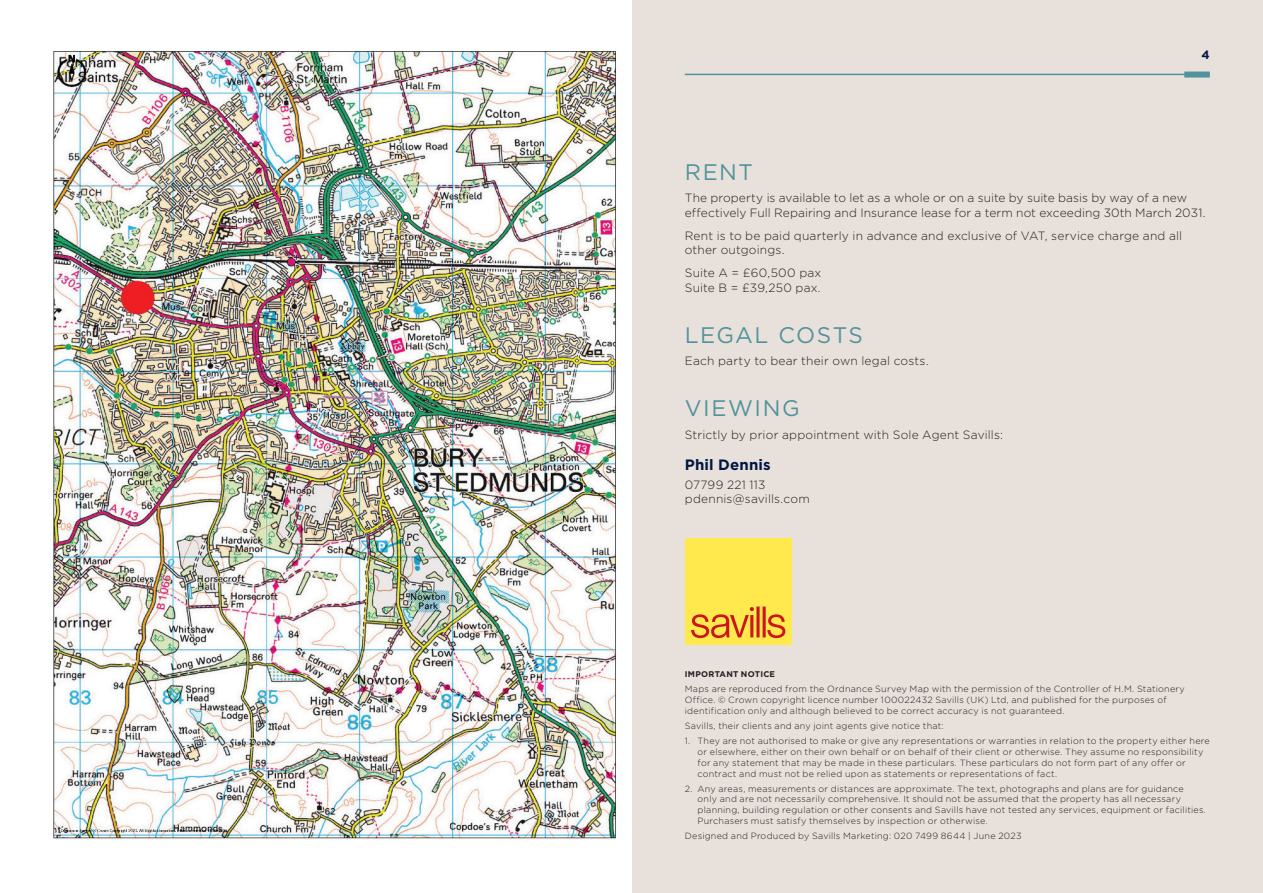
<style>
.page{position:relative;width:1263px;height:893px;background:#fff}
.page>*{position:absolute;margin:0;border:0;box-sizing:border-box;transform-origin:0 0}
.H1_-_Section_Header{font:22.5px "Gotham";letter-spacing:.065em;color:#51939c}
.H2_-_Subheading{font:700 15px "Gotham";letter-spacing:.01em;color:#001643}
.Body_copy{font:300 12px/14.4px "Gotham";letter-spacing:.01em;color:#231f20}
.t1{font:700 12px "Gotham";color:#001643}
.Disclaimer{font:300 9px/10.8px "Gotham";letter-spacing:.025em;color:#231f20}
.t2{font:700 8.25px "Gotham";letter-spacing:.03em;color:#231f20}
</style>
<div class="page">
<div style="left:632px;top:0;width:631px;height:893px;background:#e8e0db"></div>
<div style="left:685px;top:539px;width:106px;height:106px;background:#ffe94d"></div>
<svg style="left:691px;top:606px;width:94px;height:32px"></svg>
<div style="left:1184px;top:72px;width:26px;height:6px;background:#51939c"></div>
<hr style="left:685px;top:74px;width:525px;height:1px;background:#51939c">
<img style="left:53px;top:51px;width:564px;height:789px">
<h3 class="t1" style="left:1201px;top:48px;width:10px">4</h3>
<p class="H1_-_Section_Header" style="left:685px;top:157px;width:70px">RENT</p>
<p class="Body_copy" style="left:685px;top:191px;width:522px">The property is available to let as a whole or on a suite by suite basis by way of a new effectively Full Repairing and Insurance lease for a term not exceeding 30th March 2031.</p>
<p class="Body_copy" style="left:685px;top:228px;width:499px">Rent is to be paid quarterly in advance and exclusive of VAT, service charge and all other outgoings.</p>
<p class="Body_copy" style="left:685px;top:265px;width:138px">Suite A = £60,500 pax<br>Suite B = £39,250 pax.</p>
<p class="H1_-_Section_Header" style="left:685px;top:320px;width:180px">LEGAL COSTS</p>
<p class="Body_copy" style="left:685px;top:354px;width:245px">Each party to bear their own legal costs.</p>
<p class="H1_-_Section_Header" style="left:685px;top:394px;width:117px">VIEWING</p>
<p class="Body_copy" style="left:685px;top:428px;width:320px">Strictly by prior appointment with Sole Agent Savills:</p>
<p class="H2_-_Subheading" style="left:685px;top:456px;width:87px">Phil Dennis</p>
<p class="Body_copy" style="left:685px;top:477px;width:82px">07799 221 113</p>
<p class="Body_copy" style="left:685px;top:492px;width:126px">pdennis@savills.com</p>
<p class="t2" style="left:685px;top:670px;width:92px">IMPORTANT NOTICE</p>
<p class="Disclaimer" style="left:685px;top:684px;width:501px">Maps are reproduced from the Ordnance Survey Map with the permission of the Controller of H.M. Stationery<br>Office. © Crown copyright licence number 100022432 Savills (UK) Ltd, and published for the purposes of identification only and although believed to be correct accuracy is not guaranteed.</p>
<p class="Disclaimer" style="left:685px;top:720px;width:260px">Savills, their clients and any joint agents give notice that:</p>
<p class="Disclaimer" style="left:698px;top:735px;width:514px;text-indent:-13px">1. They are not authorised to make or give any representations or warranties in relation to the property either here or elsewhere, either on their own behalf or on behalf of their client or otherwise. They assume no responsibility for any statement that may be made in these particulars. These particulars do not form part of any offer or contract and must not be relied upon as statements or representations of fact.</p>
<p class="Disclaimer" style="left:698px;top:783px;width:510px;text-indent:-13px">2. Any areas, measurements or distances are approximate. The text, photographs and plans are for guidance<br>only and are not necessarily comprehensive. It should not be assumed that the property has all necessary planning, building regulation or other consents and Savills have not tested any services, equipment or facilities.<br>Purchasers must satisfy themselves by inspection or otherwise.</p>
<p class="Disclaimer" style="left:685px;top:830px;width:338px">Designed and Produced by Savills Marketing: 020 7499 8644 | June 2023</p>
</div>
